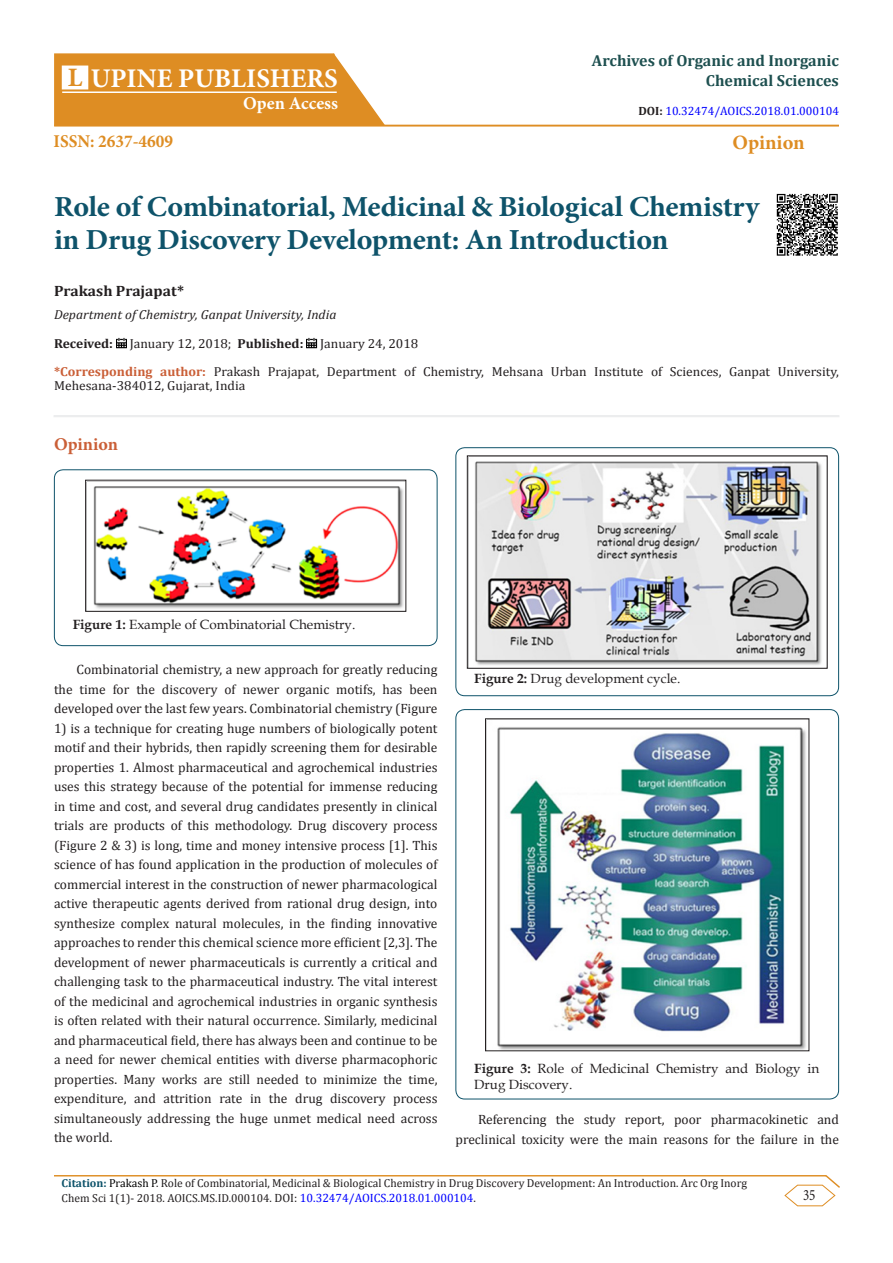
<style>
.page{position:relative;width:893px;height:1263px;background:#fff}
.page>*{position:absolute;margin:0;border:0;box-sizing:border-box;transform-origin:0 0}
.t1{font:700 29.1px/33.5px "Minion Pro";letter-spacing:-.01em;color:#0e536a}
.t2{font:700 27px "Minion Pro";color:#fff}
.t3{font:700 20.4px "Minion Pro";color:#de8d23}
.t4{font:700 18px "Minion Pro";color:#de8d23;scale:.96 1}
.t5{font:700 18px "Minion Pro";color:#fff}
.t6{font:700 18px "Minion Pro";color:#ca5f37}
.t7{font:700 16.05px/19.6px "Cambria";color:#1e5050;text-align:right}
.t8{font:15.75px "Minion Pro";color:#231f20;scale:.83 1}
.t9{font:700 15px "Cambria";color:#231f20}
.t10{font:13.5px/19.5px "Cambria";color:#231f20;text-align:justify}
.t11{font:13.35px/16px "Book Antiqua";color:#231f20}
.t12{font:13.05px/14.5px "Cambria";color:#231f20}
.t13{font:italic 13.05px "Cambria";color:#231f20}
.t14{font:700 13.05px "Cambria";letter-spacing:-.005em;color:#231f20}
.t15{font:12px "Cambria";color:#00f}
.t16{font:11.55px "Cambria";color:#231f20}
.s1{font-size:26.55px;color:#de8d23}
.s2{font-weight:700;color:#231f20}
.s3{font-weight:700}
.s4{font-weight:700;color:#ca5f37}
.s5{font-weight:700;color:#0e536a}
.s6{color:#000}
.s7{font-size:12px}
.s8{font-size:12px;color:#00f}
</style>
<div class="page">
<hr style="left:54px;top:1175px;width:772px;height:1px;background:#de8d23">
<svg style="left:784px;top:1175px;width:56px;height:31px"></svg>
<div style="left:54px;top:469px;width:383px;height:177px;border:1px solid #0e536a;border-radius:9px"></div>
<img style="left:93px;top:486px;width:311px;height:123px">
<div style="left:455px;top:447px;width:384px;height:249px;border:1px solid #0e536a;border-radius:9px"></div>
<img style="left:475px;top:461px;width:347px;height:204px">
<div style="left:455px;top:709px;width:384px;height:390px;border:1px solid #0e536a;border-radius:9px"></div>
<img style="left:497px;top:727px;width:309px;height:322px">
<svg style="left:116px;top:338px;width:11px;height:10px"></svg>
<svg style="left:306px;top:338px;width:11px;height:10px"></svg>
<hr style="left:54px;top:125px;width:785px;height:2px;background:#de8d23">
<svg style="left:54px;top:53px;width:333px;height:72px;background:#e19738"></svg>
<hr style="left:62px;top:91px;width:275px;height:2px;background:#fff">
<div style="left:63px;top:66px;width:25px;height:23px;background:#fff"></div>
<img style="left:776px;top:193px;width:62px;height:63px">
<div style="left:54px;top:415px;width:785px;height:2px;border:1px solid #ecedee"></div>
<p class="t2" style="left:68px;top:59px;width:272px"><span class="s1">L</span> UPINE PUBLISHERS</p>
<p class="t5" style="left:243px;top:90px;width:96px">Open Access</p>
<p class="t4" style="left:54px;top:129px;width:126px">ISSN: 2637-4609</p>
<p class="t7" style="left:592px;top:51px;width:249px">Archives of Organic and Inorganic<br>Chemical Sciences</p>
<p class="t15" style="left:638px;top:104px;width:202px"><span class="s2">DOI:</span> 10.32474/AOICS.2018.01.000104</p>
<p class="t3" style="left:732px;top:128px;width:74px">Opinion</p>
<p class="t1" style="left:54px;top:189px;width:707px">Role of Combinatorial, Medicinal &amp; Biological Chemistry in Drug Discovery Development: An Introduction</p>
<p class="t9" style="left:54px;top:280px;width:131px">Prakash Prajapat*</p>
<p class="t13" style="left:54px;top:306px;width:284px">Department of Chemistry, Ganpat University, India</p>
<p class="t14" style="left:54px;top:334px;width:60px">Received:</p>
<p class="t12" style="left:130px;top:336px;width:175px">January 12, 2018; <span class="s3">Published:</span></p>
<p class="t12" style="left:320px;top:336px;width:100px">January 24, 2018</p>
<p class="t12" style="left:54px;top:364px;width:786px"><span class="s4">*Corresponding author:</span> Prakash Prajapat, Department of Chemistry, Mehsana Urban Institute of Sciences, Ganpat University,<br>Mehesana-384012, Gujarat, India</p>
<p class="t6" style="left:54px;top:432px;width:65px">Opinion</p>
<p class="t11" style="left:73px;top:616px;width:284px"><span class="s3">Figure 1:</span> Example of Combinatorial Chemistry.</p>
<p class="t10" style="left:54px;top:660px;width:385px;text-indent:22px">Combinatorial chemistry, a new approach for greatly reducing the time for the discovery of newer organic motifs, has been developed over the last few years. Combinatorial chemistry (Figure</p>
<p class="t10" style="left:54px;top:718px;width:385px">1) is a technique for creating huge numbers of biologically potent motif and their hybrids, then rapidly screening them for desirable properties 1. Almost pharmaceutical and agrochemical industries uses this strategy because of the potential for immense reducing in time and cost, and several drug candidates presently in clinical trials are products of this methodology. Drug discovery process (Figure 2 &amp; 3) is long, time and money intensive process [1]. This science of has found application in the production of molecules of commercial interest in the construction of newer pharmacological active therapeutic agents derived from rational drug design, into synthesize complex natural molecules, in the finding innovative approaches to render this chemical science more efficient [2,3]. The development of newer pharmaceuticals is currently a critical and challenging task to the pharmaceutical industry. The vital interest of the medicinal and agrochemical industries in organic synthesis is often related with their natural occurrence. Similarly, medicinal and pharmaceutical field, there has always been and continue to be a need for newer chemical entities with diverse pharmacophoric properties. Many works are still needed to minimize the time, expenditure, and attrition rate in the drug discovery process simultaneously addressing the huge unmet medical need across the world.</p>
<p class="t11" style="left:474px;top:670px;width:208px"><span class="s3">Figure 2:</span> Drug development cycle.</p>
<p class="t11" style="left:474px;top:1060px;width:347px"><span class="s3">Figure 3:</span> Role of Medicinal Chemistry and Biology in<br>Drug Discovery.</p>
<p class="t10" style="left:455px;top:1109px;width:385px;text-align:right">Referencing the study report, poor pharmacokinetic and preclinical toxicity were the main reasons for the failure in the</p>
<p class="t16" style="left:62px;top:1176px;width:687px"><span class="s5">Citation:</span> <span class="s6">Prakash P</span>. Role of Combinatorial, Medicinal &amp; Biological Chemistry in Drug Discovery Development: An Introduction. Arc Org Inorg</p>
<p class="t16" style="left:62px;top:1191px;width:416px">Chem Sci 1(1)- 2018. AOICS.MS.ID.000104. <span class="s7">DOI:</span> <span class="s8">10.32474/AOICS.2018.01.000104</span><span class="s7">.</span></p>
<p class="t8" style="left:803px;top:1184px;width:17px">35</p>
</div>
